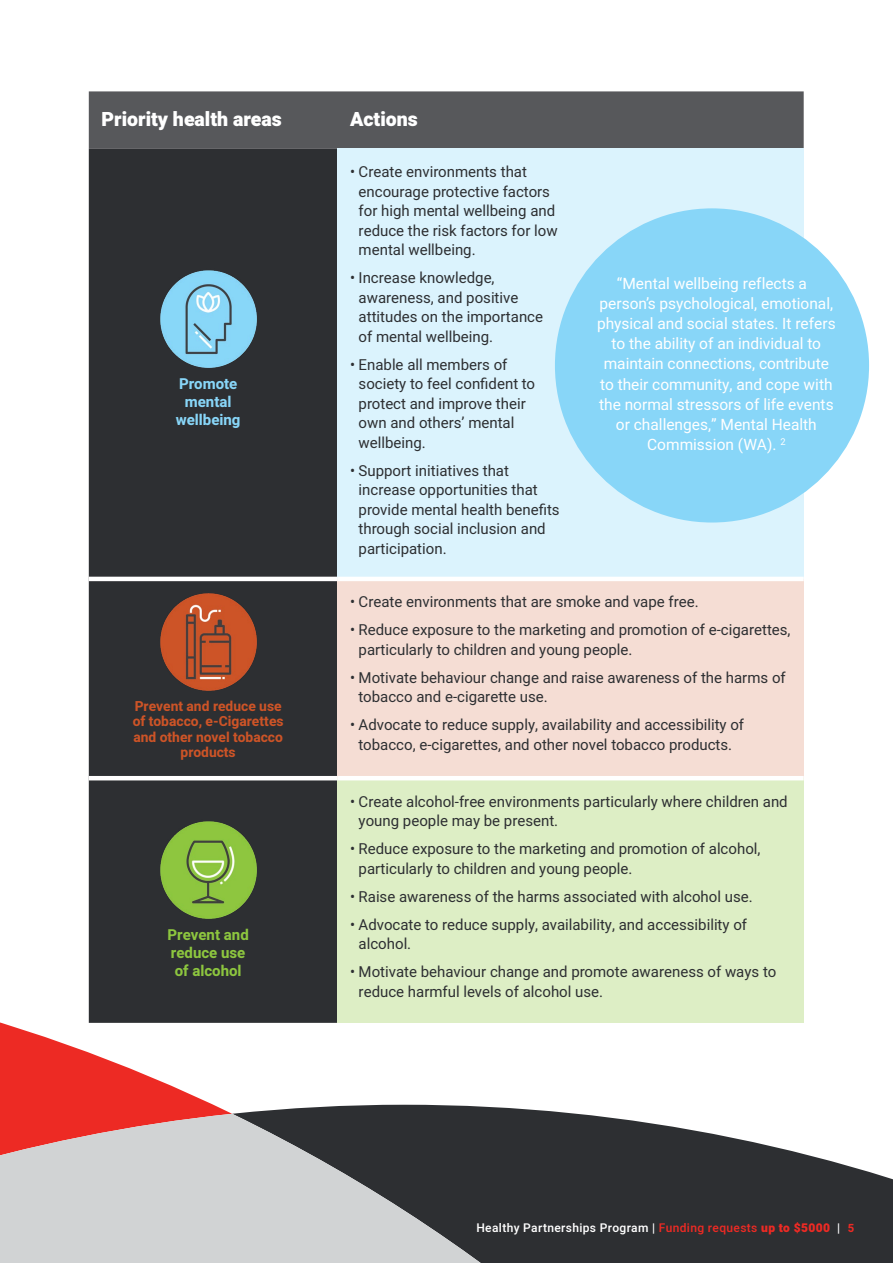
<style>
.page{position:relative;width:893px;height:1263px;background:#fff}
.page>*{position:absolute;margin:0;border:0;box-sizing:border-box;transform-origin:0 0}
.t1{font:900 19.5px "Heebo";color:#fff}
.t2{font:15.45px/20.1px "Heebo";color:#fff;text-align:center}
.t3{font:15px/19.5px "Heebo";color:#2d2f32}
.t4{font:700 15px/18px "Heebo";color:#8dc63f}
.t5{font:700 15px/18px "Heebo";color:#88d6f8;text-align:center}
.t6{font:700 13.8px/15.1px "Heebo";color:#cd5427;text-align:center}
.t7{font:500 12px "Heebo";letter-spacing:.03em;color:#fff}
.s1{color:#ed2a24}
.s2{font-weight:900;color:#ed2a24}
.s3{font-weight:700;font-size:11.25px;color:#ed2a24}
</style>
<div class="page">
<div style="left:89px;top:91px;width:715px;height:58px;background:#57585b"></div>
<div style="left:89px;top:149px;width:248px;height:874px;background:#2d2f32"></div>
<div style="left:337px;top:149px;width:467px;height:430px;background:#dbf3fd"></div>
<div style="left:337px;top:579px;width:467px;height:199px;background:#f5ddd4"></div>
<div style="left:337px;top:778px;width:467px;height:245px;background:#ddeec5"></div>
<hr style="left:89px;top:577px;width:248px;height:4px;background:#fff">
<hr style="left:337px;top:577px;width:467px;height:4px;background:#fff">
<hr style="left:89px;top:776px;width:248px;height:4px;background:#fff">
<hr style="left:337px;top:776px;width:467px;height:4px;background:#fff">
<img style="left:155px;top:266px;width:106px;height:106px">
<img style="left:155px;top:589px;width:106px;height:106px">
<img style="left:155px;top:817px;width:106px;height:106px">
<div style="left:555px;top:208px;width:314px;height:314px;background:#88d6f8;border-radius:50%"></div>
<svg style="left:0;top:984px;width:232px;height:121px"></svg>
<svg style="left:0;top:1105px;width:578px;height:9px"></svg>
<svg style="left:0;top:1114px;width:893px;height:149px;background:#7e7a7c"></svg>
<h1 class="t1" style="left:102px;top:106px;width:182px">Priority health areas</h1>
<h1 class="t1" style="left:350px;top:106px;width:69px">Actions</h1>
<p class="t3" style="left:359px;top:162px;width:201px;text-indent:-9px">• Create environments that encourage protective factors for high mental wellbeing and reduce the risk factors for low mental wellbeing.</p>
<p class="t3" style="left:359px;top:268px;width:186px;text-indent:-9px">• Increase knowledge, awareness, and positive attitudes on the importance of mental wellbeing.</p>
<p class="t3" style="left:359px;top:355px;width:178px;text-indent:-9px">• Enable all members of society to feel confident to protect and improve their own and others’ mental wellbeing.</p>
<p class="t3" style="left:359px;top:461px;width:203px;text-indent:-9px">• Support initiatives that increase opportunities that provide mental health benefits through social inclusion and participation.</p>
<p class="t3" style="left:350px;top:592px;width:350px">• Create environments that are smoke and vape free.</p>
<p class="t3" style="left:359px;top:620px;width:433px;text-indent:-9px">• Reduce exposure to the marketing and promotion of e-cigarettes, particularly to children and young people.</p>
<p class="t3" style="left:359px;top:668px;width:429px;text-indent:-9px">• Motivate behaviour change and raise awareness of the harms of tobacco and e-cigarette use.</p>
<p class="t3" style="left:350px;top:715px;width:396px;text-align:center">• Advocate to reduce supply, availability and accessibility of tobacco, e-cigarettes, and other novel tobacco products.</p>
<p class="t2" style="left:597px;top:273px;width:240px">“Mental wellbeing reflects a person’s psychological, emotional, physical and social states. It refers to the ability of an individual to maintain connections, contribute to their community, and cope with the normal stressors of life events or challenges,” Mental Health<br>Commission (WA). <sup>2</sup></p>
<p class="t5" style="left:176px;top:375px;width:66px">Promote mental wellbeing</p>
<p class="t6" style="left:133px;top:699px;width:152px">Prevent and reduce use of tobacco, e-Cigarettes and other novel tobacco products</p>
<p class="t4" style="left:168px;top:926px;width:83px">Prevent and reduce use of alcohol</p>
<p class="t3" style="left:359px;top:791px;width:431px;text-indent:-9px">• Create alcohol-free environments particularly where children and young people may be present.</p>
<p class="t3" style="left:359px;top:839px;width:403px;text-indent:-9px">• Reduce exposure to the marketing and promotion of alcohol, particularly to children and young people.</p>
<p class="t3" style="left:350px;top:887px;width:404px">• Raise awareness of the harms associated with alcohol use.</p>
<p class="t3" style="left:359px;top:915px;width:390px;text-indent:-9px">• Advocate to reduce supply, availability, and accessibility of alcohol.</p>
<p class="t3" style="left:359px;top:962px;width:419px;text-indent:-9px">• Motivate behaviour change and promote awareness of ways to reduce harmful levels of alcohol use.</p>
<p class="t7" style="left:476px;top:1219px;width:379px">Healthy Partnerships Program | <span class="s1">Funding requests</span> <span class="s2">up to $5000</span> | <span class="s3">5</span></p>
</div>
